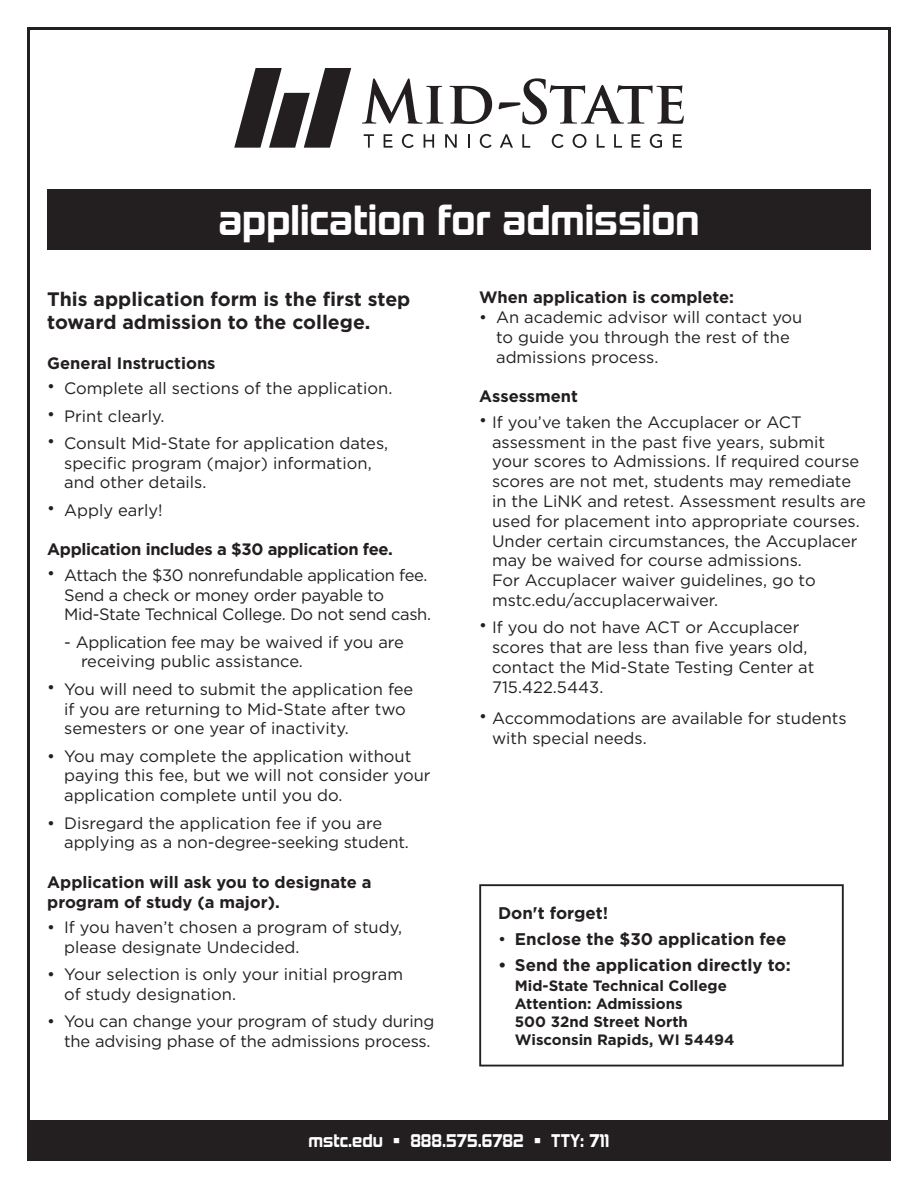
<style>
.page{position:relative;width:918px;height:1188px;background:#fff}
.page>*{position:absolute;margin:0;border:0;box-sizing:border-box;transform-origin:0 0}
.t1{font:700 39.3px "Kimberley Rg";color:#fff}
.t2{font:700 19.5px/23.4px "Gotham";color:#231f20}
.t3{font:700 16.8px "Gotham";color:#231f20}
.Copy{font:700 16.8px "Kimberley Rg";color:#fff}
.t4{font:16.5px/19.8px "Gotham";color:#231f20}
.t5{font:16.5px/19.8px "Gotham";letter-spacing:-.02em;color:#231f20}
.Subhead{font:700 16.5px/19.8px "Gotham";color:#231f20}
.Subhead-2{font:700 16.5px "Gotham";letter-spacing:-.02em;color:#231f20}
.t6{font:700 15px "Gotham";color:#231f20}
.s1{font-weight:400}
</style>
<div class="page">
<svg style="left:234px;top:68px;width:117px;height:80px"></svg>
<svg style="left:362px;top:78px;width:81px;height:46px"></svg>
<svg style="left:449px;top:86px;width:43px;height:38px"></svg>
<svg style="left:499px;top:78px;width:185px;height:46px"></svg>
<svg style="left:364px;top:134px;width:10px;height:14px"></svg>
<svg style="left:384px;top:134px;width:9px;height:14px"></svg>
<svg style="left:402px;top:134px;width:12px;height:14px"></svg>
<svg style="left:424px;top:134px;width:10px;height:14px"></svg>
<svg style="left:445px;top:134px;width:12px;height:14px"></svg>
<svg style="left:468px;top:134px;width:2px;height:14px"></svg>
<svg style="left:480px;top:134px;width:12px;height:14px"></svg>
<svg style="left:500px;top:134px;width:13px;height:14px"></svg>
<svg style="left:522px;top:134px;width:8px;height:14px"></svg>
<svg style="left:552px;top:134px;width:12px;height:14px"></svg>
<svg style="left:573px;top:134px;width:14px;height:14px"></svg>
<svg style="left:597px;top:134px;width:8px;height:14px"></svg>
<svg style="left:614px;top:134px;width:8px;height:14px"></svg>
<svg style="left:632px;top:134px;width:8px;height:14px"></svg>
<svg style="left:650px;top:134px;width:12px;height:14px"></svg>
<svg style="left:673px;top:134px;width:9px;height:14px"></svg>
<div style="left:47px;top:189px;width:824px;height:61px;background:#231f20"></div>
<div style="left:479px;top:884px;width:365px;height:182px;border:2px solid #231f20"></div>
<div style="left:27px;top:1120px;width:864px;height:41px;background:#231f20"></div>
<p class="t1" style="left:219px;top:196px;width:482px">application for admission</p>
<p class="t2" style="left:47px;top:287px;width:365px">This application form is the first step toward admission to the college.</p>
<p class="Subhead" style="left:47px;top:353px;width:170px">General Instructions</p>
<p class="t4" style="left:47px;top:378px;width:347px">• Complete all sections of the application.</p>
<p class="t4" style="left:47px;top:405px;width:119px">• Print clearly.</p>
<p class="t4" style="left:64px;top:433px;width:326px;text-indent:-17px">• Consult Mid-State for application dates, specific program (major) information, and other details.</p>
<p class="t4" style="left:47px;top:500px;width:117px">• Apply early!</p>
<p class="Subhead-2" style="left:47px;top:539px;width:347px">Application includes a $30 application fee.</p>
<p class="t5" style="left:64px;top:565px;width:369px;text-indent:-17px">• Attach the $30 nonrefundable application fee.<br>Send a check or money order payable to<br>Mid-State Technical College. Do not send cash.</p>
<p class="t4" style="left:81px;top:632px;width:325px;text-indent:-17px">- Application fee may be waived if you are receiving public assistance.</p>
<p class="t4" style="left:64px;top:679px;width:351px;text-indent:-17px">• You will need to submit the application fee if you are returning to Mid-State after two semesters or one year of inactivity.</p>
<p class="t4" style="left:64px;top:746px;width:368px;text-indent:-17px">• You may complete the application without paying this fee, but we will not consider your application complete until you do.</p>
<p class="t4" style="left:64px;top:813px;width:346px;text-indent:-17px">• Disregard the application fee if you are applying as a non-degree-seeking student.</p>
<p class="Subhead" style="left:47px;top:872px;width:326px">Application will ask you to designate a program of study (a major).</p>
<p class="t4" style="left:64px;top:917px;width:340px;text-indent:-17px">• If you haven’t chosen a program of study, please designate Undecided.</p>
<p class="t4" style="left:64px;top:964px;width:340px;text-indent:-17px">• Your selection is only your initial program of study designation.</p>
<p class="t4" style="left:47px;top:1011px;width:389px;text-align:right">• You can change your program of study during the advising phase of the admissions process.</p>
<p class="Subhead" style="left:479px;top:288px;width:256px">When application is complete:</p>
<p class="t4" style="left:496px;top:307px;width:308px;text-indent:-17px">• An academic advisor will contact you to guide you through the rest of the admissions process.</p>
<p class="Subhead" style="left:479px;top:387px;width:100px">Assessment</p>
<p class="t4" style="left:492px;top:412px;width:375px;text-indent:-13px">• If you’ve taken the Accuplacer or ACT assessment in the past five years, submit your scores to Admissions. If required course scores are not met, students may remediate in the LiNK and retest. Assessment results are used for placement into appropriate courses.<br>Under certain circumstances, the Accuplacer may be waived for course admissions.<br>For Accuplacer waiver guidelines, go to mstc.edu/accuplacerwaiver.</p>
<p class="t4" style="left:492px;top:617px;width:324px;text-indent:-13px">• If you do not have ACT or Accuplacer scores that are less than five years old, contact the Mid-State Testing Center at<br>715.422.5443.</p>
<p class="t4" style="left:492px;top:708px;width:356px;text-indent:-13px">• Accommodations are available for students with special needs.</p>
<p class="t3" style="left:498px;top:902px;width:112px">Don't forget!</p>
<p class="t3" style="left:498px;top:928px;width:290px"><span class="s1">•</span> Enclose the $30 application fee</p>
<p class="t3" style="left:498px;top:954px;width:294px">• Send the application directly to:</p>
<p class="t6" style="left:515px;top:976px;width:214px">Mid-State Technical College</p>
<p class="t6" style="left:515px;top:994px;width:169px">Attention: Admissions</p>
<p class="t6" style="left:515px;top:1012px;width:175px">500 32nd Street North</p>
<p class="t6" style="left:515px;top:1030px;width:221px">Wisconsin Rapids, WI 54494</p>
<p class="Copy" style="left:309px;top:1131px;width:302px">mstc.edu • 888.575.6782 • TTY: 711</p>
</div>
